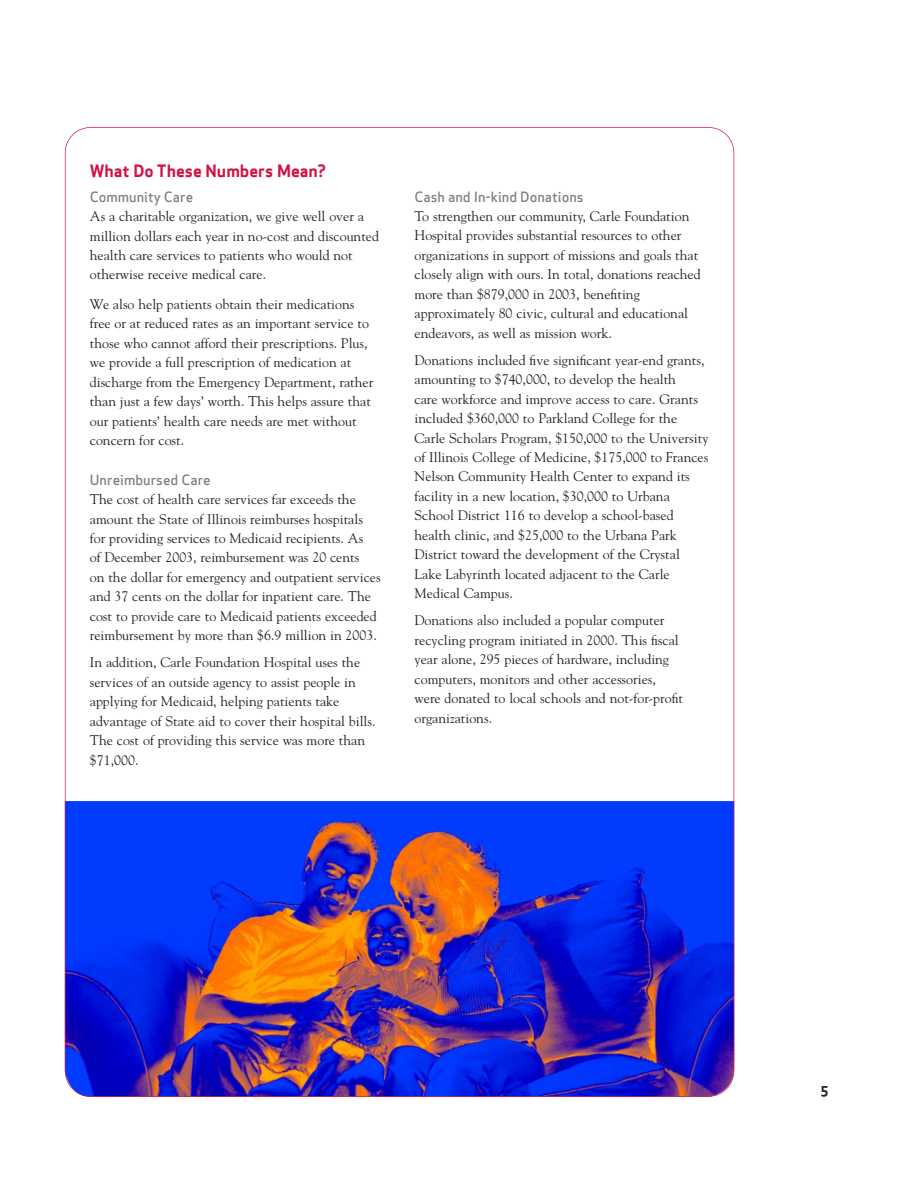
<style>
.page{position:relative;width:918px;height:1188px;background:#fff}
.page>*{position:absolute;margin:0;border:0;box-sizing:border-box;transform-origin:0 0}
.t1{font:16.65px "Apex Sans Bold ST";color:#d31145}
.t2{font:13.95px/19.5px "Goudy";color:#231f20}
.t3{font:13.95px "Apex Sans Medium T";color:#7e8082}
.t4{font:13.95px "Apex Sans Bold ST";color:#231f20}
</style>
<div class="page">
<img style="left:65px;top:801px;width:669px;height:296px">
<p class="t1" style="left:90px;top:165px;width:238px">What Do These Numbers Mean?</p>
<p class="t3" style="left:90px;top:191px;width:105px">Community Care</p>
<p class="t2" style="left:90px;top:208px;width:291px">As a charitable organization, we give well over a million dollars each year in no-cost and discounted health care services to patients who would not otherwise receive medical care.</p>
<p class="t2" style="left:90px;top:295px;width:285px">We also help patients obtain their medications free or at reduced rates as an important service to those who cannot afford their prescriptions. Plus, we provide a full prescription of medication at discharge from the Emergency Department, rather than just a few days’ worth. This helps assure that our patients’ health care needs are met without concern for cost.</p>
<p class="t3" style="left:90px;top:474px;width:122px">Unreimbursed Care</p>
<p class="t2" style="left:90px;top:491px;width:292px">The cost of health care services far exceeds the amount the State of Illinois reimburses hospitals for providing services to Medicaid recipients. As<br>of December 2003, reimbursement was 20 cents<br>on the dollar for emergency and outpatient services and 37 cents on the dollar for inpatient care. The cost to provide care to Medicaid patients exceeded reimbursement by more than $6.9 million in 2003.</p>
<p class="t2" style="left:90px;top:654px;width:287px">In addition, Carle Foundation Hospital uses the services of an outside agency to assist people in applying for Medicaid, helping patients take advantage of State aid to cover their hospital bills.<br>The cost of providing this service was more than $71,000.</p>
<p class="t3" style="left:415px;top:191px;width:171px">Cash and In-kind Donations</p>
<p class="t2" style="left:415px;top:207px;width:288px">To strengthen our community, Carle Foundation Hospital provides substantial resources to other organizations in support of missions and goals that closely align with ours. In total, donations reached more than $879,000 in 2003, benefiting approximately 80 civic, cultural and educational endeavors, as well as mission work.</p>
<p class="t2" style="left:415px;top:351px;width:295px">Donations included five significant year-end grants, amounting to $740,000, to develop the health<br>care workforce and improve access to care. Grants included $360,000 to Parkland College for the Carle Scholars Program, $150,000 to the University of Illinois College of Medicine, $175,000 to Frances Nelson Community Health Center to expand its facility in a new location, $30,000 to Urbana School District 116 to develop a school-based health clinic, and $25,000 to the Urbana Park District toward the development of the Crystal Lake Labyrinth located adjacent to the Carle Medical Campus.</p>
<p class="t2" style="left:415px;top:612px;width:270px">Donations also included a popular computer recycling program initiated in 2000. This fiscal year alone, 295 pieces of hardware, including computers, monitors and other accessories, were donated to local schools and not-for-profit organizations.</p>
<p class="t4" style="left:821px;top:1083px;width:9px">5</p>
</div>
